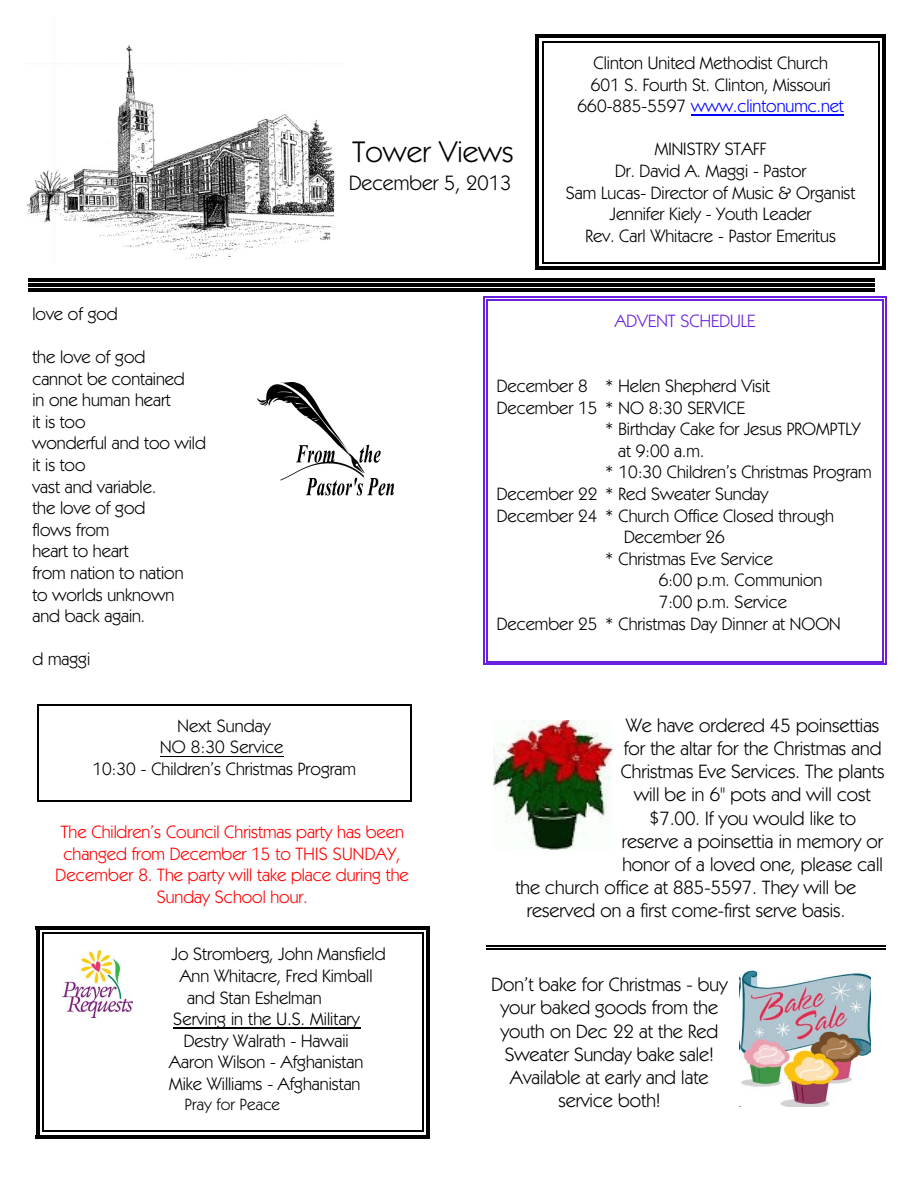
<style>
.page{position:relative;width:918px;height:1188px;background:#fff}
.page>*{position:absolute;margin:0;border:0;box-sizing:border-box;transform-origin:0 0}
.t1{font:italic 30px "Kabel IT Cby BT";letter-spacing:.01em;color:#000}
.t2{font:21px "Kabel IT Cby BT";color:#000}
.t3{font:19.5px/23.2px "Kabel IT Cby BT";color:#000;text-align:center}
.t4{font:18px/21.6px "Kabel IT Cby BT";color:#000;text-align:center}
.t5{font:18px/21.6px "Kabel IT Cby BT";color:#f00;text-align:center}
.t6{font:18px "Kabel IT Cby BT";color:#691fde}
.t7{font:16.5px "Kabel IT Cby BT";letter-spacing:.01em;color:#000}
.s1{color:#00f}
</style>
<div class="page">
<img style="left:257px;top:383px;width:137px;height:113px">
<hr style="left:173px;top:1028px;width:187px;height:1px;background:#000">
<img style="left:62px;top:950px;width:71px;height:67px">
<hr style="left:42px;top:933px;width:2px;height:199px;background:#000">
<hr style="left:422px;top:933px;width:1px;height:199px;background:#000">
<hr style="left:42px;top:933px;width:381px;height:1px;background:#000">
<hr style="left:42px;top:1131px;width:381px;height:1px;background:#000">
<hr style="left:36px;top:926px;width:3px;height:213px;background:#000">
<hr style="left:426px;top:926px;width:4px;height:213px;background:#000">
<hr style="left:36px;top:926px;width:394px;height:4px;background:#000">
<hr style="left:36px;top:1135px;width:394px;height:4px;background:#000">
<hr style="left:28px;top:278px;width:847px;height:3px;background:#000">
<hr style="left:28px;top:283px;width:847px;height:4px;background:#000">
<hr style="left:28px;top:289px;width:847px;height:3px;background:#000">
<hr style="left:486px;top:945px;width:399px;height:1px;background:#000">
<hr style="left:486px;top:948px;width:399px;height:1px;background:#000">
<hr style="left:691px;top:115px;width:153px;height:1px;background:#00f">
<hr style="left:542px;top:41px;width:1px;height:223px;background:#000">
<hr style="left:878px;top:41px;width:1px;height:223px;background:#000">
<hr style="left:542px;top:41px;width:337px;height:1px;background:#000">
<hr style="left:542px;top:262px;width:337px;height:2px;background:#000">
<hr style="left:535px;top:35px;width:4px;height:235px;background:#000">
<hr style="left:882px;top:35px;width:4px;height:235px;background:#000">
<hr style="left:535px;top:35px;width:351px;height:3px;background:#000">
<hr style="left:535px;top:267px;width:351px;height:3px;background:#000">
<img style="left:27px;top:45px;width:308px;height:215px">
<hr style="left:486px;top:300px;width:2px;height:362px;background:#691fde">
<hr style="left:882px;top:300px;width:2px;height:362px;background:#691fde">
<hr style="left:486px;top:300px;width:397px;height:1px;background:#691fde">
<hr style="left:486px;top:661px;width:397px;height:1px;background:#691fde">
<hr style="left:483px;top:297px;width:2px;height:368px;background:#691fde">
<hr style="left:885px;top:297px;width:1px;height:368px;background:#691fde">
<hr style="left:483px;top:297px;width:403px;height:1px;background:#691fde">
<hr style="left:483px;top:664px;width:403px;height:1px;background:#691fde">
<hr style="left:160px;top:756px;width:124px;height:1px;background:#000">
<hr style="left:37px;top:704px;width:1px;height:98px;background:#000">
<hr style="left:410px;top:704px;width:1px;height:98px;background:#000">
<hr style="left:37px;top:704px;width:374px;height:1px;background:#000">
<hr style="left:37px;top:801px;width:374px;height:1px;background:#000">
<img style="left:493px;top:720px;width:120px;height:130px">
<img style="left:740px;top:970px;width:131px;height:136px">
<p class="t4" style="left:32px;top:304px;width:87px">love of god</p>
<p class="t4" style="left:32px;top:348px;width:175px;text-align:left">the love of god<br>cannot be contained<br>in one human heart<br>it is too<br>wonderful and too wild it is too<br>vast and variable.<br>the love of god<br>flows from<br>heart to heart<br>from nation to nation<br>to worlds unknown and back again.</p>
<p class="t4" style="left:32px;top:650px;width:59px">d maggi</p>
<h1 class="t1" style="left:352px;top:139px;width:163px">Tower Views</h1>
<p class="t2" style="left:349px;top:174px;width:164px">December 5, 2013</p>
<p class="t4" style="left:578px;top:53px;width:268px">Clinton United Methodist Church<br>601 S. Fourth St. Clinton, Missouri<br>660-885-5597 <span class="s1">www.clintonumc.net</span></p>
<p class="t4" style="left:566px;top:140px;width:291px">MINISTRY STAFF<br>Dr. David A. Maggi - Pastor<br>Sam Lucas- Director of Music &amp; Organist<br>Jennifer Kiely - Youth Leader<br>Rev. Carl Whitacre - Pastor Emeritus</p>
<p class="t6" style="left:615px;top:314px;width:142px">ADVENT SCHEDULE</p>
<p class="t4" style="left:497px;top:377px;width:275px">December 8 * Helen Shepherd Visit</p>
<p class="t4" style="left:497px;top:398px;width:250px">December 15 * NO 8:30 SERVICE</p>
<p class="t4" style="left:605px;top:420px;width:257px">* Birthday Cake for Jesus PROMPTLY</p>
<p class="t4" style="left:618px;top:441px;width:87px">at 9:00 a.m.</p>
<p class="t4" style="left:605px;top:463px;width:268px">* 10:30 Children’s Christmas Program</p>
<p class="t4" style="left:497px;top:485px;width:273px">December 22 * Red Sweater Sunday</p>
<p class="t4" style="left:497px;top:506px;width:339px">December 24 * Church Office Closed through</p>
<p class="t4" style="left:624px;top:528px;width:102px">December 26</p>
<p class="t4" style="left:605px;top:549px;width:170px">* Christmas Eve Service</p>
<p class="t4" style="left:659px;top:571px;width:165px">6:00 p.m. Communion</p>
<p class="t4" style="left:659px;top:593px;width:130px">7:00 p.m. Service</p>
<p class="t4" style="left:497px;top:614px;width:345px">December 25 * Christmas Day Dinner at NOON</p>
<p class="t4" style="left:93px;top:716px;width:265px">Next Sunday<br>NO 8:30 Service<br>10:30 - Children’s Christmas Program</p>
<p class="t5" style="left:56px;top:823px;width:355px">The Children’s Council Christmas party has been changed from December 15 to THIS SUNDAY, December 8. The party will take place during the Sunday School hour.</p>
<p class="t4" style="left:172px;top:945px;width:215px">Jo Stromberg, John Mansfield</p>
<p class="t4" style="left:180px;top:966px;width:194px">Ann Whitacre, Fred Kimball</p>
<p class="t4" style="left:187px;top:988px;width:136px">and Stan Eshelman</p>
<p class="t4" style="left:173px;top:1010px;width:188px">Serving in the U.S. Military</p>
<p class="t4" style="left:184px;top:1031px;width:166px">Destry Walrath - Hawaii</p>
<p class="t4" style="left:169px;top:1053px;width:196px">Aaron Wilson - Afghanistan</p>
<p class="t4" style="left:169px;top:1074px;width:192px">Mike Williams - Afghanistan</p>
<p class="t7" style="left:185px;top:1098px;width:97px">Pray for Peace</p>
<p class="t3" style="left:626px;top:715px;width:255px">We have ordered 45 poinsettias</p>
<p class="t3" style="left:624px;top:738px;width:259px">for the altar for the Christmas and</p>
<p class="t3" style="left:621px;top:761px;width:265px">Christmas Eve Services. The plants</p>
<p class="t3" style="left:634px;top:785px;width:238px">will be in 6" pots and will cost</p>
<p class="t3" style="left:649px;top:808px;width:208px">$7.00. If you would like to</p>
<p class="t3" style="left:622px;top:831px;width:263px">reserve a poinsettia in memory or</p>
<p class="t3" style="left:622px;top:854px;width:262px">honor of a loved one, please call</p>
<p class="t3" style="left:515px;top:878px;width:342px">the church office at 885-5597. They will be</p>
<p class="t3" style="left:527px;top:901px;width:320px">reserved on a first come-first serve basis.</p>
<p class="t3" style="left:492px;top:975px;width:238px">Don’t bake for Christmas - buy your baked goods from the youth on Dec 22 at the Red<br>Sweater Sunday bake sale!<br>Available at early and late service both!</p>
</div>
